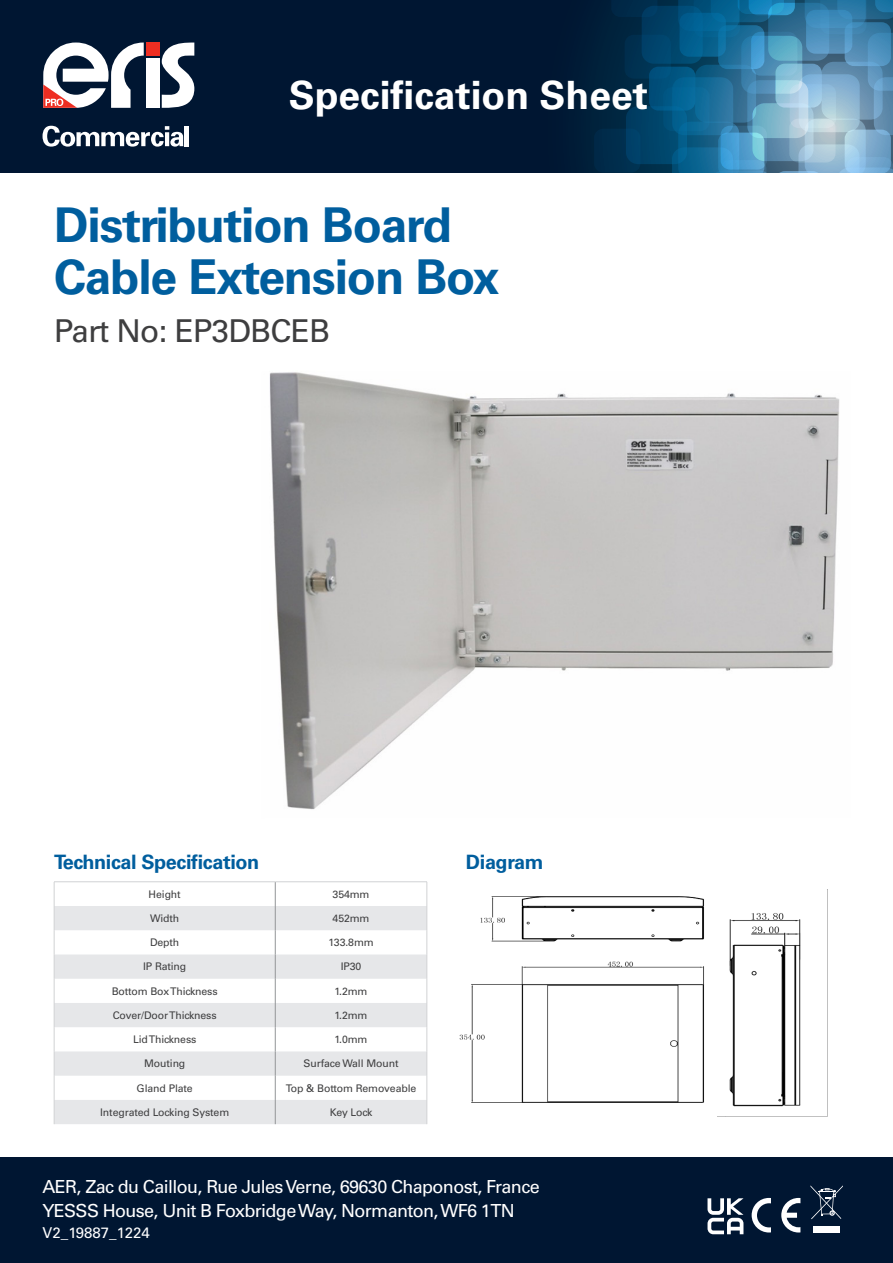
<style>
.page{position:relative;width:893px;height:1263px;background:#fff}
.page>*{position:absolute;margin:0;border:0;box-sizing:border-box;transform-origin:0 0}
.t1{font:700 48px/52.1px "Univers LT Std";letter-spacing:-.025em;color:#005e9e}
.t2{font:700 39px "Univers LT Std";color:#fff}
.t3{font:31.5px "Univers LT Std";letter-spacing:-.025em;color:#3e3e3f}
.t4{font:700 19.8px "Univers LT Std";letter-spacing:-.02em;color:#005e9e}
.t5{font:18px "Univers LT Std";letter-spacing:-.035em;color:#fff}
.t6{font:15px "Univers LT Std";color:#fff}
.t7{font:10.5px "Univers LT Std";letter-spacing:-.01em;color:#3e3e3f}
</style>
<div class="page">
<svg style="left:55px;top:882px;width:372px;height:24px"></svg>
<svg style="left:55px;top:906px;width:372px;height:218px;fill:#e6e7e9"></svg>
<svg style="left:275px;top:882px;width:1px;height:242px"></svg>
<hr style="left:54px;top:881px;width:221px;height:1px;background:#d1d2d4">
<hr style="left:275px;top:881px;width:152px;height:1px;background:#d1d2d4">
<svg style="left:54px;top:882px;width:1px;height:242px"></svg>
<svg style="left:427px;top:882px;width:1px;height:242px"></svg>
<div style="left:0;top:0;width:893px;height:172px;background:#001632"></div>
<svg style="left:590px;top:0;width:82px;height:172px"></svg>
<div style="left:642px;top:6px;width:61px;height:58px;background:#003d61;border-radius:12px"></div>
<svg style="left:626px;top:106px;width:61px;height:58px;background:#004369"></svg>
<div style="left:649px;top:67px;width:46px;height:44px;background:linear-gradient(to bottom,#004f79,#005482);border-radius:9px"></div>
<div style="left:594px;top:129px;width:46px;height:43px;background:linear-gradient(to right,#00233f,#003e65);border-radius:9px"></div>
<svg style="left:672px;top:0;width:221px;height:172px;background:#4a8aaf"></svg>
<svg style="left:625px;top:35px;width:46px;height:44px"></svg>
<svg style="left:611px;top:0;width:46px;height:17px"></svg>
<div style="left:146px;top:43px;width:13px;height:13px;background:#ee2e22"></div>
<div style="left:146px;top:58px;width:13px;height:50px;background:#fff"></div>
<svg style="left:162px;top:43px;width:32px;height:65px"></svg>
<svg style="left:43px;top:43px;width:101px;height:65px"></svg>
<svg style="left:43px;top:126px;width:140px;height:21px"></svg>
<hr style="left:185px;top:126px;width:4px;height:20px;background:#fff">
<div style="left:0;top:1157px;width:893px;height:106px;background:#001632"></div>
<svg style="left:707px;top:1198px;width:36px;height:36px"></svg>
<svg style="left:752px;top:1198px;width:19px;height:34px"></svg>
<svg style="left:781px;top:1198px;width:19px;height:34px"></svg>
<div style="left:813px;top:1226px;width:27px;height:6px;background:#fff"></div>
<svg style="left:810px;top:1185px;width:33px;height:34px"></svg>
<img style="left:269px;top:372px;width:571px;height:438px">
<img style="left:459px;top:896px;width:259px;height:221px">
<img style="left:718px;top:913px;width:109px;height:204px">
<p class="t2" style="left:289px;top:72px;width:361px">Specification Sheet</p>
<p class="t1" style="left:54px;top:199px;width:447px">Distribution Board<br>Cable Extension Box</p>
<p class="t3" style="left:54px;top:312px;width:278px">Part No: EP3DBCEB</p>
<p class="t4" style="left:54px;top:850px;width:207px">Technical Specification</p>
<p class="t4" style="left:466px;top:850px;width:79px">Diagram</p>
<p class="t7" style="left:149px;top:888px;width:34px">Height</p>
<p class="t7" style="left:333px;top:888px;width:38px">354mm</p>
<p class="t7" style="left:150px;top:912px;width:31px">Width</p>
<p class="t7" style="left:333px;top:912px;width:38px">452mm</p>
<p class="t7" style="left:150px;top:936px;width:31px">Depth</p>
<p class="t7" style="left:328px;top:936px;width:47px">133.8mm</p>
<p class="t7" style="left:143px;top:960px;width:45px">IP Rating</p>
<p class="t7" style="left:341px;top:960px;width:22px">IP30</p>
<p class="t7" style="left:112px;top:985px;width:108px">Bottom Box Thickness</p>
<p class="t7" style="left:335px;top:985px;width:34px">1.2mm</p>
<p class="t7" style="left:113px;top:1009px;width:105px">Cover/Door Thickness</p>
<p class="t7" style="left:335px;top:1009px;width:34px">1.2mm</p>
<p class="t7" style="left:133px;top:1033px;width:65px">Lid Thickness</p>
<p class="t7" style="left:335px;top:1033px;width:34px">1.0mm</p>
<p class="t7" style="left:144px;top:1057px;width:43px">Mouting</p>
<p class="t7" style="left:303px;top:1057px;width:97px">Surface Wall Mount</p>
<p class="t7" style="left:137px;top:1082px;width:58px">Gland Plate</p>
<p class="t7" style="left:286px;top:1082px;width:132px">Top &amp; Bottom Removeable</p>
<p class="t7" style="left:100px;top:1106px;width:131px">Integrated Locking System</p>
<p class="t7" style="left:330px;top:1106px;width:44px">Key Lock</p>
<p class="t5" style="left:43px;top:1176px;width:499px">AER, Zac du Caillou, Rue Jules Verne, 69630 Chaponost, France</p>
<p class="t5" style="left:43px;top:1200px;width:474px">YESSS House, Unit B Foxbridge Way, Normanton, WF6 1TN</p>
<p class="t6" style="left:43px;top:1224px;width:109px">V2_19887_1224</p>
</div>
